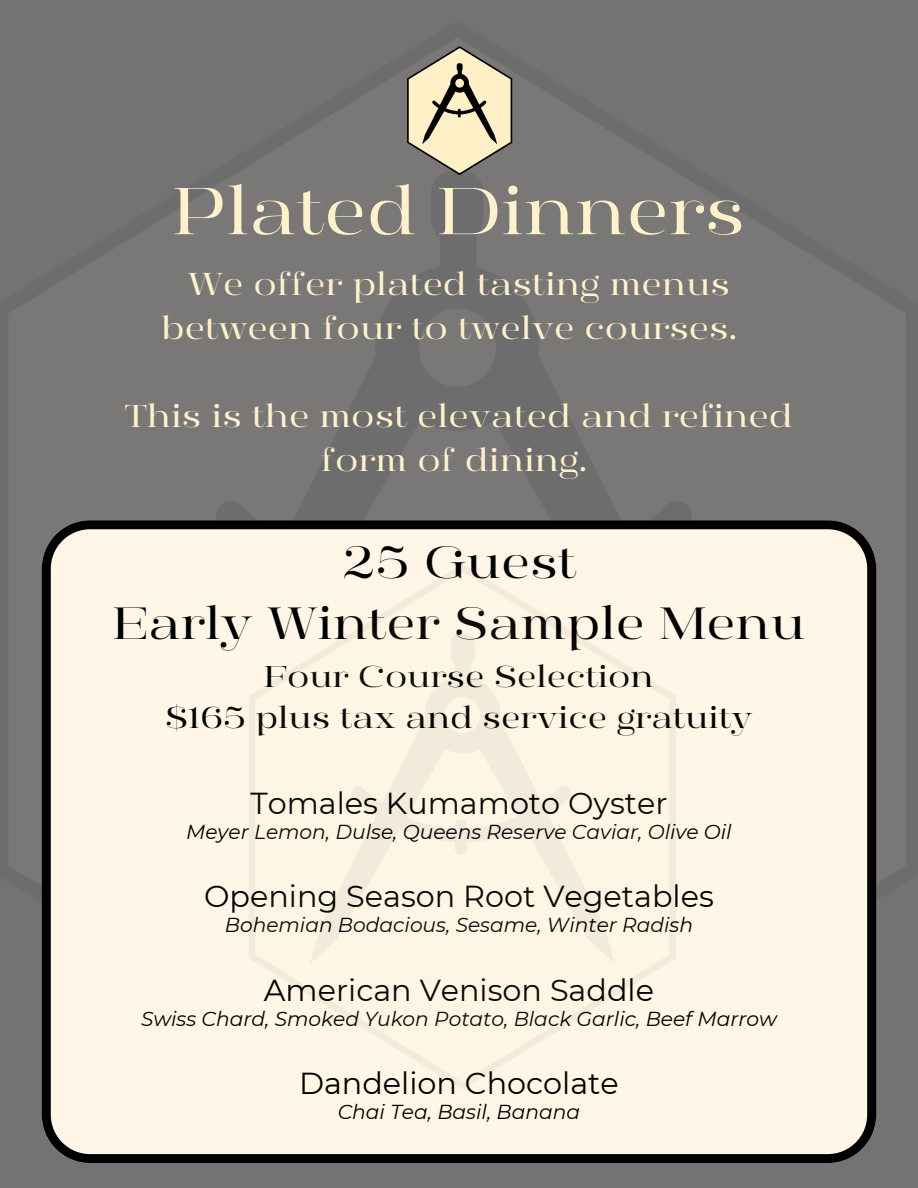
<style>
.page{position:relative;width:918px;height:1188px;background:#737373}
.page>*{position:absolute;margin:0;border:0;box-sizing:border-box;transform-origin:0 0}
.t1{font:66px "Manison Exp";color:#fff1cc}
.t2{font:45px/61.8px "Manison Exp";color:#000;text-align:center}
.t3{font:31.5px/43.8px "Manison Exp";color:#fff1cc;text-align:right}
.t4{font:30.3px "Montserrat";color:#000}
.t5{font:30px/41.7px "Manison Exp";color:#000;text-align:center}
.t6{font:italic 20.25px "Montserrat";color:#000}
</style>
<div class="page">
<svg style="left:42px;top:520px;width:834px;height:643px;background:#eae2d4"></svg>
<img style="left:228px;top:562px;width:462px;height:534px">
<img style="left:407px;top:46px;width:106px;height:129px">
<p class="t1" style="left:173px;top:173px;width:574px">Plated Dinners</p>
<p class="t3" style="left:161px;top:262px;width:578px">We offer plated tasting menus between four to twelve courses.</p>
<h1 class="t3" style="left:125px;top:394px;width:669px;text-align:center">This is the most elevated and refined form of dining.</h1>
<h2 class="t2" style="left:113px;top:531px;width:694px">25 Guest<br>Early Winter Sample Menu</h2>
<h2 class="t5" style="left:165px;top:655px;width:589px">Four Course Selection<br>$165 plus tax and service gratuity</h2>
<h2 class="t4" style="left:250px;top:785px;width:419px">Tomales Kumamoto Oyster</h2>
<h2 class="t6" style="left:186px;top:819px;width:547px">Meyer Lemon, Dulse, Queens Reserve Caviar, Olive Oil</h2>
<p class="t4" style="left:204px;top:878px;width:511px">Opening Season Root Vegetables</p>
<p class="t6" style="left:225px;top:913px;width:470px">Bohemian Bodacious, Sesame, Winter Radish</p>
<p class="t4" style="left:264px;top:971px;width:392px">American Venison Saddle</p>
<p class="t6" style="left:141px;top:1006px;width:637px">Swiss Chard, Smoked Yukon Potato, Black Garlic, Beef Marrow</p>
<p class="t4" style="left:299px;top:1065px;width:321px">Dandelion Chocolate</p>
<p class="t6" style="left:338px;top:1099px;width:244px">Chai Tea, Basil, Banana</p>
</div>
